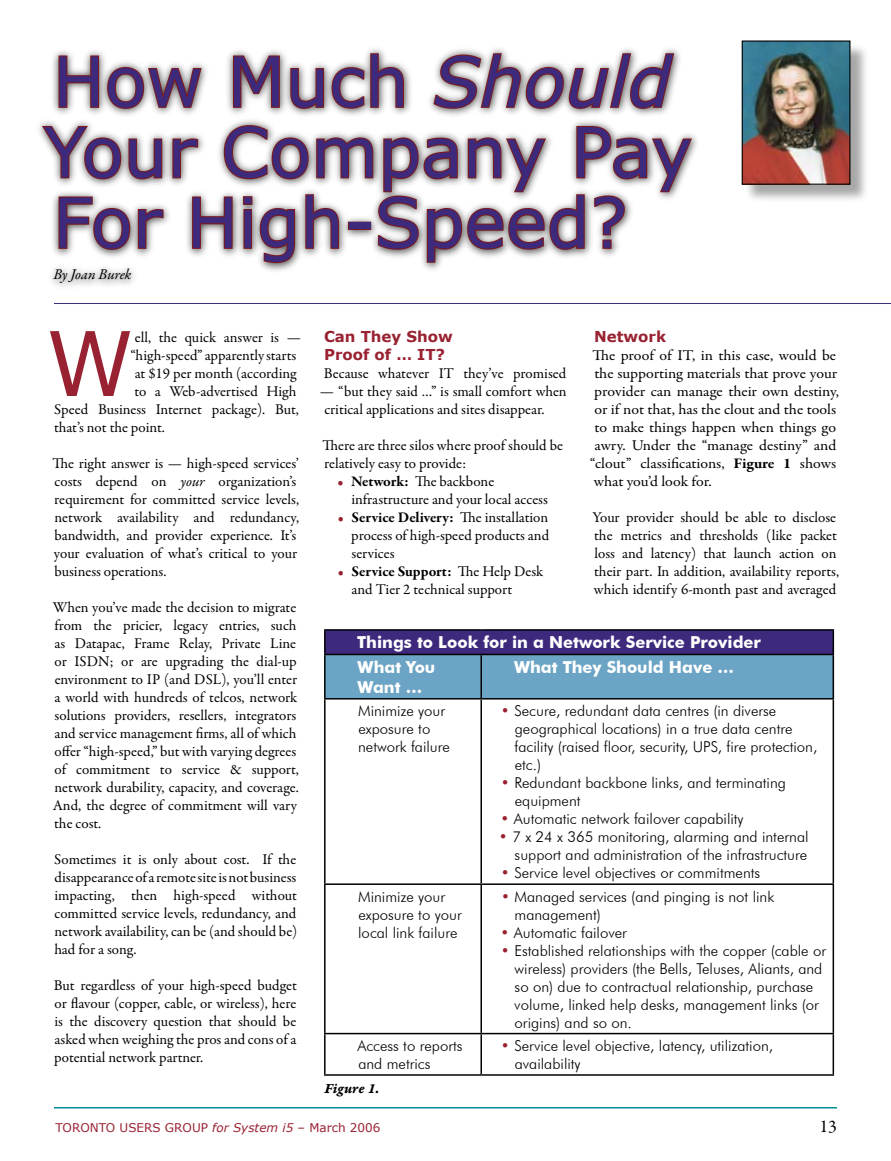
<style>
.page{position:relative;width:891px;height:1161px;background:#fff}
.page>*{position:absolute;margin:0;border:0;box-sizing:border-box;transform-origin:0 0}
.t1{font:89.25px "Verdana";color:#992232}
.t2{font:69px/70.5px "Verdana";color:#3e2a7d}
.t3{font:18px "Garamond Premr Pro";color:#000}
.t4{font:700 16.5px/24.6px "Futura BT";color:#fff}
.t5{font:15px/18px "Garamond Premr Pro";color:#000}
.t6{font:300 15px/18px "Futura BT";color:#000}
.t7{font:15px "Garamond Premr Pro";color:#000;scale:1.06 1}
.t8{font:700 15px "Garamond Premr Pro";color:#000}
.t9{font:700 15px/18px "Verdana";color:#992232}
.t10{font:italic 15px "Garamond Premr Pro";letter-spacing:-.005em;color:#000}
.t11{font:15px "Garamond Premr Pro Bd It Capt";color:#000}
.t12{font:700 15px "Garamond Premr Pro";color:#992232}
.t13{font:12px "Verdana";color:#992232}
.s1{font-style:italic}
.s2{font-weight:700}
.s3{font-weight:400}
.s4{color:#992232}
</style>
<div class="page">
<hr style="left:54px;top:1107px;width:783px;height:1px;background:#008f97">
<hr style="left:324px;top:629px;width:157px;height:2px;background:#000">
<hr style="left:324px;top:631px;width:2px;height:23px;background:#000">
<hr style="left:481px;top:629px;width:353px;height:2px;background:#000">
<svg style="left:325px;top:631px;width:509px;height:67px;background:#5a78a9"></svg>
<hr style="left:324px;top:654px;width:157px;height:1px;background:#000">
<hr style="left:324px;top:655px;width:2px;height:43px;background:#000">
<hr style="left:481px;top:654px;width:353px;height:1px;background:#000">
<hr style="left:481px;top:655px;width:1px;height:43px;background:#000">
<hr style="left:833px;top:655px;width:1px;height:43px;background:#000">
<hr style="left:324px;top:698px;width:157px;height:2px;background:#000">
<hr style="left:324px;top:700px;width:2px;height:183px;background:#000">
<hr style="left:481px;top:698px;width:353px;height:2px;background:#000">
<hr style="left:481px;top:700px;width:1px;height:183px;background:#000">
<hr style="left:833px;top:700px;width:1px;height:183px;background:#000">
<hr style="left:324px;top:883px;width:157px;height:2px;background:#000">
<hr style="left:324px;top:885px;width:2px;height:148px;background:#000">
<hr style="left:481px;top:883px;width:353px;height:2px;background:#000">
<hr style="left:481px;top:885px;width:1px;height:148px;background:#000">
<hr style="left:833px;top:885px;width:1px;height:148px;background:#000">
<hr style="left:324px;top:1033px;width:157px;height:1px;background:#000">
<hr style="left:324px;top:1034px;width:2px;height:40px;background:#000">
<hr style="left:481px;top:1033px;width:353px;height:1px;background:#000">
<hr style="left:481px;top:1034px;width:1px;height:40px;background:#000">
<hr style="left:833px;top:1034px;width:1px;height:40px;background:#000">
<hr style="left:324px;top:1074px;width:157px;height:2px;background:#000">
<hr style="left:481px;top:1074px;width:353px;height:2px;background:#000">
<div style="left:35px;top:45px;width:667px;height:247px;background:#000;opacity:.75"></div>
<svg style="left:57px;top:54px;width:43px;height:55px"></svg>
<svg style="left:106px;top:66px;width:97px;height:44px;background:#a68e90"></svg>
<svg style="left:232px;top:53px;width:49px;height:56px;background:#a18688"></svg>
<svg style="left:289px;top:52px;width:116px;height:58px"></svg>
<svg style="left:432px;top:52px;width:244px;height:58px"></svg>
<svg style="left:40px;top:124px;width:123px;height:57px"></svg>
<svg style="left:57px;top:195px;width:74px;height:56px"></svg>
<svg style="left:137px;top:208px;width:28px;height:42px"></svg>
<svg style="left:171px;top:124px;width:523px;height:140px"></svg>
<hr style="left:54px;top:303px;width:837px;height:1px;background:#3e2a7d">
<div style="left:743px;top:42px;width:128px;height:162px;background:#000;opacity:.35"></div>
<img style="left:744px;top:42px;width:104px;height:141px">
<div style="left:742px;top:40px;width:108px;height:145px;border:1px solid #000"></div>
<h2 class="t2" style="left:44px;top:44px;width:650px">How Much <span class="s1">Should<br></span>Your Company Pay<br>For High-Speed?</h2>
<p class="t10" style="left:53px;top:265px;width:80px">By Joan Burek</p>
<h1 class="t1" style="left:46px;top:307px;width:90px">W</h1>
<p class="t5" style="left:135px;top:329px;width:168px">ell, the quick answer is —</p>
<p class="t5" style="left:130px;top:347px;width:167px">“high-speed” apparently starts</p>
<p class="t5" style="left:135px;top:365px;width:163px">at $19 per month (according</p>
<p class="t5" style="left:134px;top:383px;width:164px">to a Web-advertised High</p>
<p class="t5" style="left:54px;top:401px;width:246px">Speed Business Internet package). But,</p>
<p class="t5" style="left:54px;top:419px;width:112px">that’s not the point.</p>
<p class="t5" style="left:53px;top:455px;width:248px">The right answer is — high-speed services’ costs depend on <span class="s1">your</span> organization’s requirement for committed service levels, network availability and redundancy, bandwidth, and provider experience. It’s your evaluation of what’s critical to your business operations.</p>
<p class="t5" style="left:53px;top:599px;width:248px">When you’ve made the decision to migrate from the pricier, legacy entries, such as Datapac, Frame Relay, Private Line or ISDN; or are upgrading the dial-up environment to IP (and DSL), you’ll enter a world with hundreds of telcos, network solutions providers, resellers, integrators and service management firms, all of which offer “high-speed,” but with varying degrees of commitment to service &amp; support, network durability, capacity, and coverage.<br>And, the degree of commitment will vary the cost.</p>
<p class="t5" style="left:54px;top:851px;width:245px;text-align:justify">Sometimes it is only about cost. If the disappearance of a remote site is not business impacting, then high-speed without committed service levels, redundancy, and network availability, can be (and should be) had for a song.</p>
<p class="t5" style="left:54px;top:977px;width:245px;text-align:justify">But regardless of your high-speed budget or flavour (copper, cable, or wireless), here is the discovery question that should be asked when weighing the pros and cons of a potential network partner.</p>
<p class="t9" style="left:324px;top:327px;width:130px">Can They Show<br>Proof of … IT?</p>
<p class="t5" style="left:324px;top:365px;width:244px">Because whatever IT they’ve promised</p>
<p class="t5" style="left:325px;top:383px;width:244px;text-indent:-5px">— “but they said …” is small comfort when critical applications and sites disappear.</p>
<p class="t5" style="left:323px;top:437px;width:242px">There are three silos where proof should be</p>
<p class="t5" style="left:324px;top:455px;width:144px">relatively easy to provide:</p>
<p class="t5" style="left:351px;top:473px;width:145px"><span class="s2">Network:</span> The backbone</p>
<p class="t5" style="left:351px;top:491px;width:198px">infrastructure and your local access</p>
<p class="t8" style="left:351px;top:508px;width:198px">Service Delivery: <span class="s3">The installation</span></p>
<p class="t5" style="left:351px;top:527px;width:199px">process of high-speed products and</p>
<p class="t5" style="left:352px;top:545px;width:44px">services</p>
<p class="t8" style="left:351px;top:562px;width:193px">Service Support: <span class="s3">The Help Desk</span></p>
<p class="t5" style="left:352px;top:581px;width:162px">and Tier 2 technical support</p>
<p class="t12" style="left:338px;top:472px;width:8px">•</p>
<p class="t12" style="left:338px;top:508px;width:8px">•</p>
<p class="t12" style="left:338px;top:562px;width:8px">•</p>
<p class="t9" style="left:594px;top:327px;width:74px">Network</p>
<p class="t7" style="left:592px;top:346px;width:231px">The proof of IT, in this case, would be</p>
<p class="t7" style="left:594px;top:364px;width:231px">the supporting materials that prove your</p>
<p class="t7" style="left:594px;top:382px;width:233px">provider can manage their own destiny,</p>
<p class="t7" style="left:595px;top:400px;width:230px">or if not that, has the clout and the tools</p>
<p class="t7" style="left:594px;top:418px;width:230px">to make things happen when things go</p>
<p class="t7" style="left:595px;top:436px;width:230px">awry. Under the “manage destiny” and</p>
<p class="t7" style="left:590px;top:454px;width:234px">“clout” classifications, <span class="s2">Figure 1</span> shows</p>
<p class="t7" style="left:594px;top:472px;width:113px">what you’d look for.</p>
<p class="t5" style="left:593px;top:509px;width:248px">Your provider should be able to disclose the metrics and thresholds (like packet loss and latency) that launch action on their part. In addition, availability reports, which identify 6-month past and averaged</p>
<p class="t4" style="left:357px;top:630px;width:405px">Things to Look for in a Network Service Provider<br>What You</p>
<p class="t4" style="left:358px;top:675px;width:66px">Want …</p>
<p class="t4" style="left:514px;top:655px;width:222px">What They Should Have …</p>
<p class="t6" style="left:358px;top:702px;width:93px">Minimize your exposure to network failure</p>
<p class="t6" style="left:515px;top:702px;width:304px;text-indent:-14px"><span class="s4">•</span> Secure, redundant data centres (in diverse geographical locations) in a true data centre facility (raised floor, security, UPS, fire protection, etc.)</p>
<p class="t6" style="left:515px;top:774px;width:273px;text-indent:-14px"><span class="s4">•</span> Redundant backbone links, and terminating equipment</p>
<p class="t6" style="left:500px;top:810px;width:245px"><span class="s4">•</span> Automatic network failover capability</p>
<p class="t6" style="left:499px;top:828px;width:311px;text-align:right"><span class="s4">•</span> 7 x 24 x 365 monitoring, alarming and internal support and administration of the infrastructure</p>
<p class="t6" style="left:501px;top:864px;width:261px"><span class="s4">•</span> Service level objectives or commitments</p>
<p class="t6" style="left:358px;top:887px;width:105px">Minimize your exposure to your local link failure</p>
<p class="t6" style="left:515px;top:887px;width:261px;text-indent:-13px"><span class="s4">•</span> Managed services (and pinging is not link management)</p>
<p class="t6" style="left:500px;top:923px;width:128px"><span class="s4">•</span> Automatic failover</p>
<p class="t6" style="left:514px;top:941px;width:313px;text-indent:-13px"><span class="s4">•</span> Established relationships with the copper (cable or wireless) providers (the Bells, Teluses, Aliants, and so on) due to contractual relationship, purchase volume, linked help desks, management links (or origins) and so on.</p>
<p class="t6" style="left:357px;top:1037px;width:107px">Access to reports and metrics</p>
<p class="t6" style="left:515px;top:1037px;width:260px;text-indent:-14px"><span class="s4">•</span> Service level objective, latency, utilization, availability</p>
<p class="t11" style="left:324px;top:1079px;width:56px">Figure 1.</p>
<p class="t13" style="left:56px;top:1120px;width:326px">TORONTO USERS GROUP <span class="s1">for System i5</span> – March 2006</p>
<p class="t3" style="left:820px;top:1116px;width:19px">13</p>
</div>
